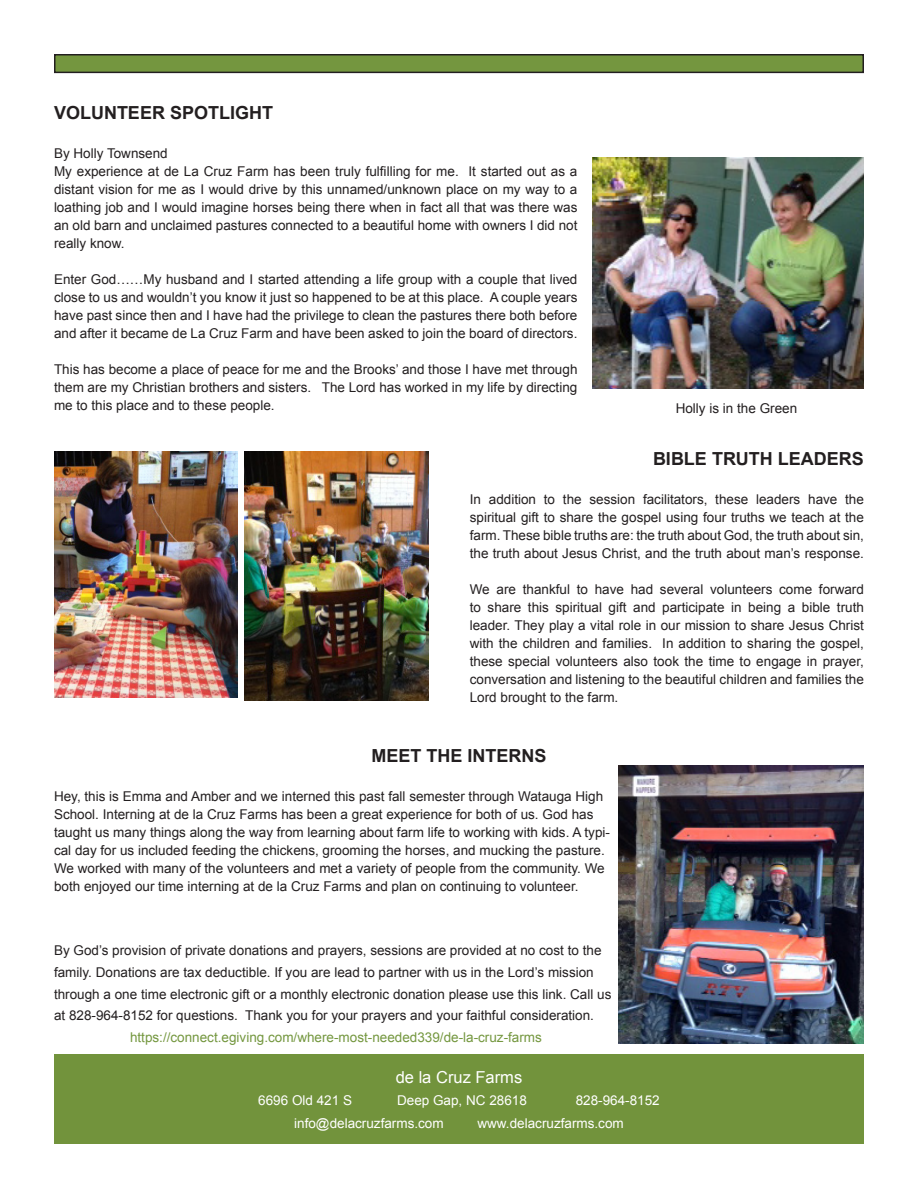
<style>
.page{position:relative;width:918px;height:1188px;background:#fff}
.page>*{position:absolute;margin:0;border:0;box-sizing:border-box;transform-origin:0 0}
.t1{font:700 18px "Arial";color:#231f20}
.t2{font:16.5px "Arial";color:#fff}
.t3{font:13.5px/18px "Arial";color:#231f20;text-align:justify}
.t4{font:13.5px "Arial";color:#fff}
.t5{font:13.5px "Arial";color:#74973f}
</style>
<div class="page">
<div style="left:55px;top:55px;width:808px;height:17px;background:#74963f"></div>
<div style="left:54px;top:54px;width:810px;height:19px;border:2px solid #231f20"></div>
<div style="left:54px;top:1055px;width:810px;height:89px;background:#72933c"></div>
<img style="left:54px;top:451px;width:184px;height:247px">
<img style="left:245px;top:452px;width:183px;height:248px">
<img style="left:618px;top:765px;width:246px;height:279px">
<img style="left:592px;top:158px;width:272px;height:230px">
<p class="t1" style="left:54px;top:100px;width:221px">VOLUNTEER SPOTLIGHT</p>
<p class="t3" style="left:54px;top:144px;width:115px">By Holly Townsend</p>
<p class="t3" style="left:54px;top:162px;width:525px">My experience at de La Cruz Farm has been truly fulfilling for me. It started out as a distant vision for me as I would drive by this unnamed/unknown place on my way to a loathing job and I would imagine horses being there when in fact all that was there was an old barn and unclaimed pastures connected to a beautiful home with owners I did not really know.</p>
<p class="t3" style="left:54px;top:270px;width:525px">Enter God……My husband and I started attending a life group with a couple that lived close to us and wouldn’t you know it just so happened to be at this place. A couple years have past since then and I have had the privilege to clean the pastures there both before and after it became de La Cruz Farm and have been asked to join the board of directors.</p>
<p class="t3" style="left:54px;top:360px;width:525px">This has become a place of peace for me and the Brooks’ and those I have met through them are my Christian brothers and sisters. The Lord has worked in my life by directing me to this place and to these people.</p>
<p class="t3" style="left:676px;top:400px;width:123px">Holly is in the Green</p>
<p class="t1" style="left:653px;top:446px;width:212px">BIBLE TRUTH LEADERS</p>
<p class="t3" style="left:470px;top:490px;width:396px">In addition to the session facilitators, these leaders have the spiritual gift to share the gospel using four truths we teach at the farm. These bible truths are: the truth about God, the truth about sin, the truth about Jesus Christ, and the truth about man’s response.</p>
<p class="t3" style="left:470px;top:580px;width:396px">We are thankful to have had several volunteers come forward to share this spiritual gift and participate in being a bible truth leader. They play a vital role in our mission to share Jesus Christ with the children and families. In addition to sharing the gospel, these special volunteers also took the time to engage in prayer, conversation and listening to the beautiful children and families the Lord brought to the farm.</p>
<p class="t1" style="left:371px;top:743px;width:177px">MEET THE INTERNS</p>
<p class="t3" style="left:54px;top:787px;width:558px;text-align:left">Hey, this is Emma and Amber and we interned this past fall semester through Watauga High School. Interning at de la Cruz Farms has been a great experience for both of us. God has taught us many things along the way from learning about farm life to working with kids. A typi&shy;cal day for us included feeding the chickens, grooming the horses, and mucking the pasture.<br>We worked with many of the volunteers and met a variety of people from the community. We both enjoyed our time interning at de la Cruz Farms and plan on continuing to volunteer.</p>
<p class="t3" style="left:54px;top:940px;width:559px;line-height:21.6px;text-align:left">By God’s provision of private donations and prayers, sessions are provided at no cost to the family. Donations are tax deductible. If you are lead to partner with us in the Lord’s mission through a one time electronic gift or a monthly electronic donation please use this link. Call us at 828-964-8152 for questions. Thank you for your prayers and your faithful consideration.</p>
<p class="t5" style="left:130px;top:1028px;width:413px">https://connect.egiving.com/where-most-needed339/de-la-cruz-farms</p>
<p class="t2" style="left:396px;top:1066px;width:128px">de la Cruz Farms</p>
<p class="t4" style="left:258px;top:1091px;width:95px">6696 Old 421 S</p>
<p class="t4" style="left:397px;top:1091px;width:131px">Deep Gap, NC 28618</p>
<p class="t4" style="left:576px;top:1091px;width:86px">828-964-8152</p>
<p class="t4" style="left:294px;top:1114px;width:151px">info@delacruzfarms.com</p>
<p class="t4" style="left:477px;top:1114px;width:148px">www.delacruzfarms.com</p>
</div>
